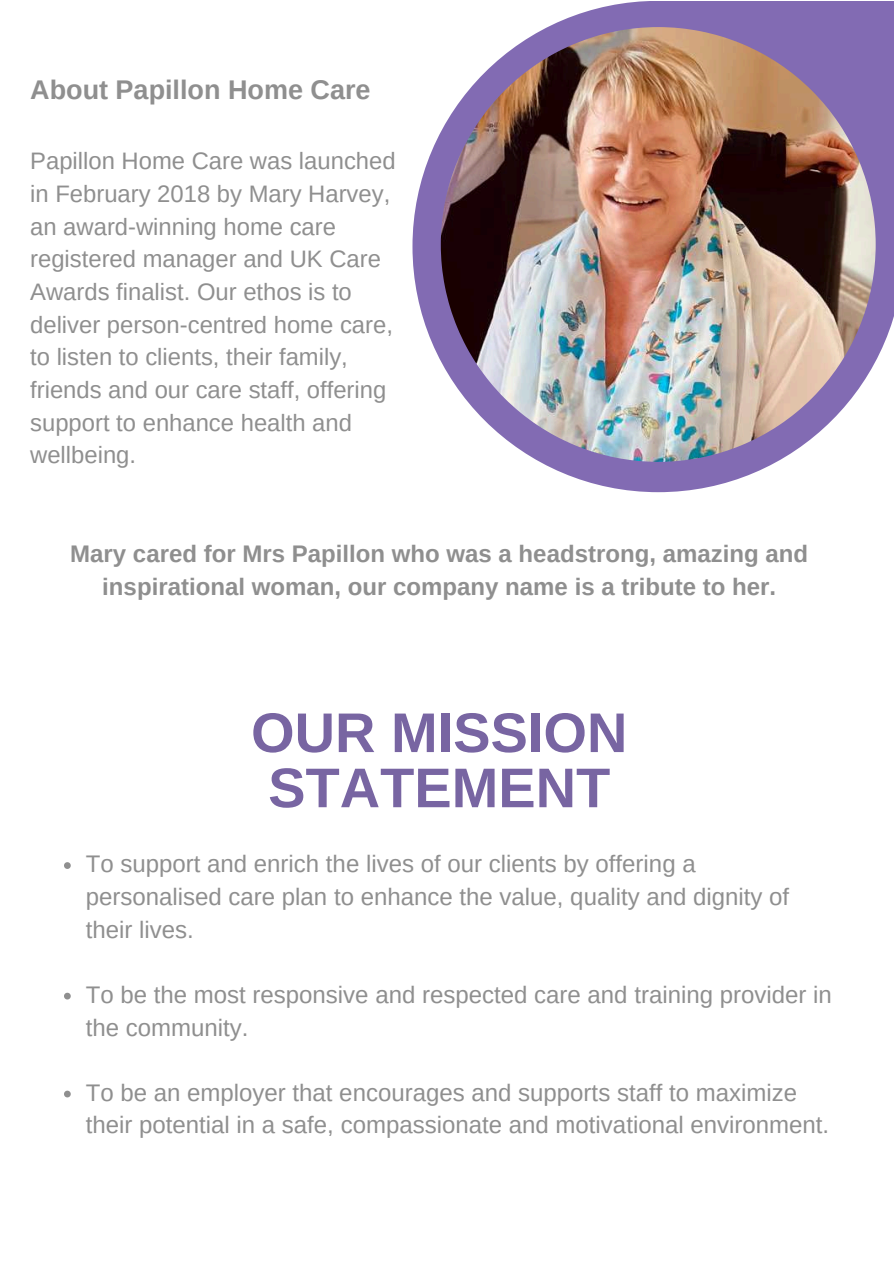
<style>
.page{position:relative;width:894px;height:1264px;background:#fff}
.page>*{position:absolute;margin:0;border:0;box-sizing:border-box;transform-origin:0 0}
.t1{font:700 55.95px/55.2px "Arimo";color:#7865a2;text-align:center}
.t2{font:700 27px "Arimo";color:#8f8f8f}
.t3{font:24px/32.7px "Arimo";color:#8f8f8f}
.t4{font:700 24px/32.7px "Arimo";color:#8f8f8f;text-align:center}
.t5{font:23.85px/32.7px "Arimo";color:#8f8f8f}
</style>
<div class="page">
<svg style="left:412px;top:1px;width:481px;height:491px"></svg>
<img style="left:440px;top:27px;width:435px;height:435px">
<svg style="left:64px;top:862px;width:7px;height:7px"></svg>
<svg style="left:64px;top:992px;width:7px;height:7px"></svg>
<svg style="left:64px;top:1090px;width:7px;height:7px"></svg>
<p class="t2" style="left:30px;top:74px;width:342px">About Papillon Home Care</p>
<p class="t5" style="left:30px;top:145px;width:367px">Papillon Home Care was launched in February 2018 by Mary Harvey, an award-winning home care registered manager and UK Care<br>Awards finalist. Our ethos is to deliver person-centred home care, to listen to clients, their family, friends and our care staff, offering support to enhance health and wellbeing.</p>
<p class="t4" style="left:70px;top:537px;width:739px">Mary cared for Mrs Papillon who was a headstrong, amazing and inspirational woman, our company name is a tribute to her.</p>
<h1 class="t1" style="left:251px;top:705px;width:378px">OUR MISSION<br>STATEMENT</h1>
<p class="t3" style="left:86px;top:847px;width:704px">To support and enrich the lives of our clients by offering a personalised care plan to enhance the value, quality and dignity of their lives.</p>
<p class="t3" style="left:86px;top:978px;width:747px">To be the most responsive and respected care and training provider in the community.</p>
<p class="t3" style="left:86px;top:1076px;width:744px">To be an employer that encourages and supports staff to maximize their potential in a safe, compassionate and motivational environment.</p>
</div>
